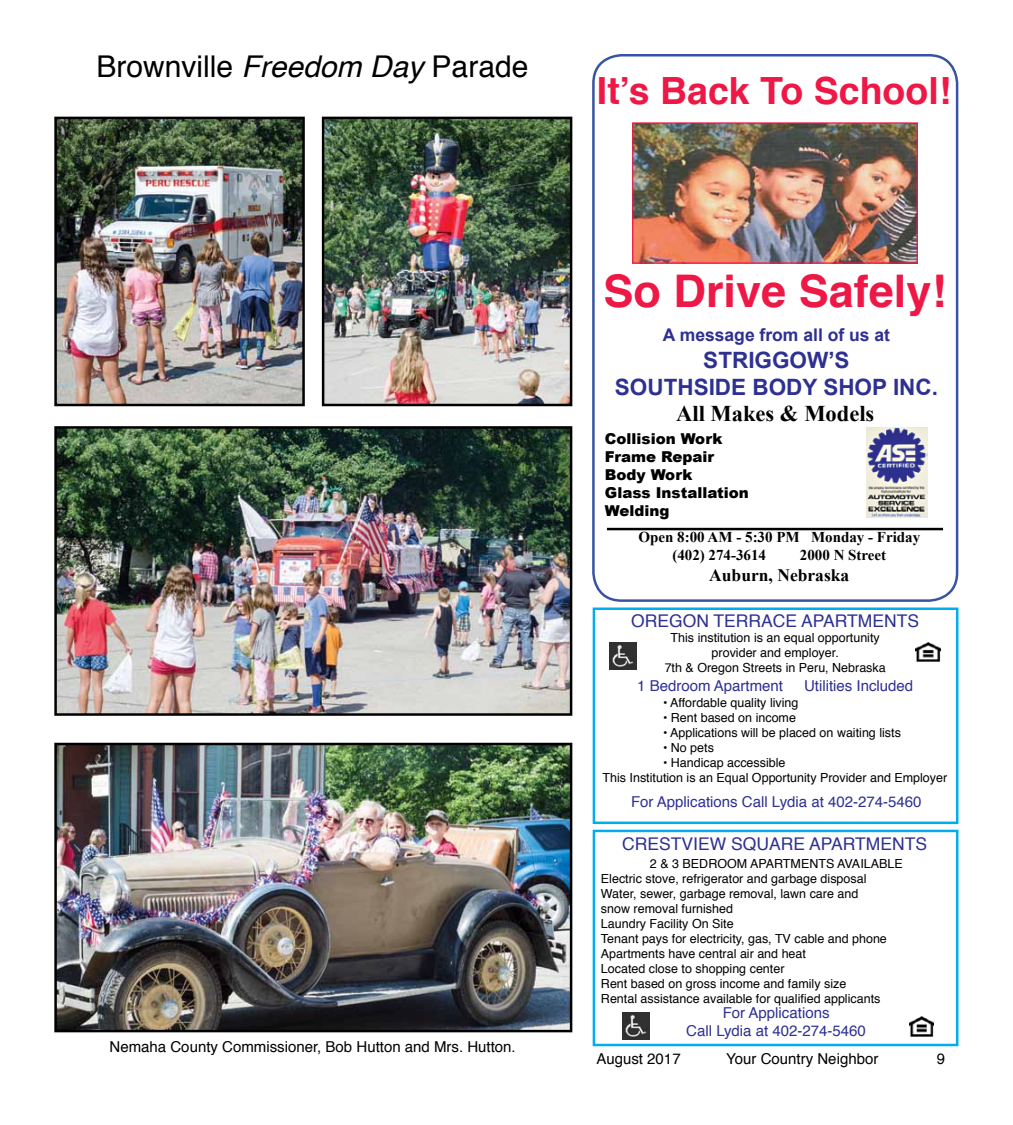
<style>
.page{position:relative;width:1013px;height:1125px;background:#fff}
.page>*{position:absolute;margin:0;border:0;box-sizing:border-box;transform-origin:0 0}
.t1{font:700 45px "Helvetica";color:#ed1846}
.t2{font:700 37.5px "Helvetica";color:#ed1846}
.t3{font:30px "Helvetica";color:#000}
.t4{font:700 22.5px/27px "Arial";color:#2e3092;text-align:center}
.t5{font:700 22.5px "Times New Roman";color:#000}
.t6{font:17.5px "Helvetica";color:#2e3092}
.t7{font:700 17.5px "Arial";color:#2e3092}
.t8{font:700 17.5px "Times New Roman";color:#000}
.t9{font:15px/18px "Helvetica";color:#2e3092;text-align:center}
.t10{font:15px "Helvetica";color:#000}
.t11{font:900 15px/18px "Arial";color:#000}
.t12{font:700 15px/18px "Times New Roman";color:#000}
.t13{font:12.5px/15px "Helvetica";color:#000}
.s1{font-style:italic}
</style>
<div class="page">
<div style="left:592px;top:830px;width:366px;height:216px;border:2px solid #00aeef"></div>
<img style="left:909px;top:1017px;width:24px;height:19px">
<img style="left:622px;top:1013px;width:27px;height:27px">
<div style="left:592px;top:608px;width:366px;height:216px;border:2px solid #00aeef"></div>
<img style="left:609px;top:642px;width:27px;height:28px">
<img style="left:915px;top:642px;width:25px;height:20px">
<hr style="left:607px;top:528px;width:336px;height:2px;background:#000">
<div style="left:592px;top:54px;width:366px;height:548px;border:2px solid #3953a4;border-radius:28px"></div>
<img style="left:867px;top:427px;width:60px;height:90px">
<img style="left:634px;top:124px;width:281px;height:138px">
<div style="left:632px;top:122px;width:285px;height:142px;border:1px solid #ed1846"></div>
<img style="left:57px;top:120px;width:245px;height:283px">
<div style="left:54px;top:117px;width:251px;height:289px;border:2px solid #000"></div>
<img style="left:57px;top:746px;width:512px;height:283px">
<div style="left:54px;top:743px;width:518px;height:289px;border:2px solid #000"></div>
<img style="left:57px;top:429px;width:512px;height:284px">
<div style="left:54px;top:426px;width:518px;height:290px;border:2px solid #000"></div>
<img style="left:325px;top:120px;width:244px;height:283px">
<div style="left:322px;top:117px;width:250px;height:289px;border:2px solid #000"></div>
<h3 class="t3" style="left:96px;top:43px;width:433px">Brownville <span class="s1">Freedom Day</span> Parade</h3>
<p class="t10" style="left:110px;top:1035px;width:408px">Nemaha County Commissioner, Bob Hutton and Mrs. Hutton.</p>
<h2 class="t2" style="left:597px;top:60px;width:356px">It’s Back To School!</h2>
<h1 class="t1" style="left:603px;top:255px;width:344px">So Drive Safely!</h1>
<h3 class="t7" style="left:663px;top:323px;width:228px">A message from all of us at</h3>
<h3 class="t4" style="left:615px;top:347px;width:324px">STRIGGOW’S<br>SOUTHSIDE BODY SHOP INC.</h3>
<h3 class="t5" style="left:676px;top:398px;width:200px">All Makes &amp; Models</h3>
<p class="t11" style="left:605px;top:429px;width:145px">Collision Work<br>Frame Repair<br>Body Work<br>Glass Installation<br>Welding</p>
<p class="t12" style="left:672px;top:528px;width:249px;text-indent:-34px">Open 8:00 AM - 5:30 PM Monday - Friday (402) 274-3614</p>
<p class="t12" style="left:800px;top:546px;width:88px">2000 N Street</p>
<h3 class="t8" style="left:709px;top:563px;width:142px">Auburn, Nebraska</h3>
<h3 class="t6" style="left:631px;top:607px;width:289px">OREGON TERRACE APARTMENTS</h3>
<p class="t13" style="left:664px;top:630px;width:222px;text-align:center">This institution is an equal opportunity provider and employer.<br>7th &amp; Oregon Streets in Peru, Nebraska</p>
<p class="t9" style="left:637px;top:677px;width:147px">1 Bedroom Apartment</p>
<p class="t9" style="left:804px;top:677px;width:111px">Utilities Included</p>
<p class="t13" style="left:663px;top:695px;width:137px">• Affordable quality living</p>
<p class="t13" style="left:663px;top:710px;width:134px">• Rent based on income</p>
<p class="t13" style="left:663px;top:725px;width:239px">• Applications will be placed on waiting lists</p>
<p class="t13" style="left:663px;top:740px;width:52px">• No pets</p>
<p class="t13" style="left:602px;top:755px;width:346px;text-indent:60px">• Handicap accessible<br>This Institution is an Equal Opportunity Provider and Employer</p>
<p class="t9" style="left:631px;top:793px;width:292px">For Applications Call Lydia at 402-274-5460</p>
<h3 class="t6" style="left:622px;top:831px;width:306px">CRESTVIEW SQUARE APARTMENTS</h3>
<p class="t13" style="left:601px;top:872px;width:287px">Electric stove, refrigerator and garbage disposal Water, sewer, garbage removal, lawn care and snow removal furnished<br>Laundry Facility On Site<br>Tenant pays for electricity, gas, TV cable and phone Apartments have central air and heat<br>Located close to shopping center<br>Rent based on gross income and family size<br>Rental assistance available for qualified applicants</p>
<p class="t13" style="left:650px;top:856px;width:254px">2 &amp; 3 BEDROOM APARTMENTS AVAILABLE</p>
<p class="t9" style="left:686px;top:1004px;width:181px">For Applications<br>Call Lydia at 402-274-5460</p>
<p class="t10" style="left:596px;top:1047px;width:86px">August 2017</p>
<p class="t10" style="left:726px;top:1047px;width:154px">Your Country Neighbor</p>
<p class="t10" style="left:936px;top:1047px;width:10px">9</p>
</div>
